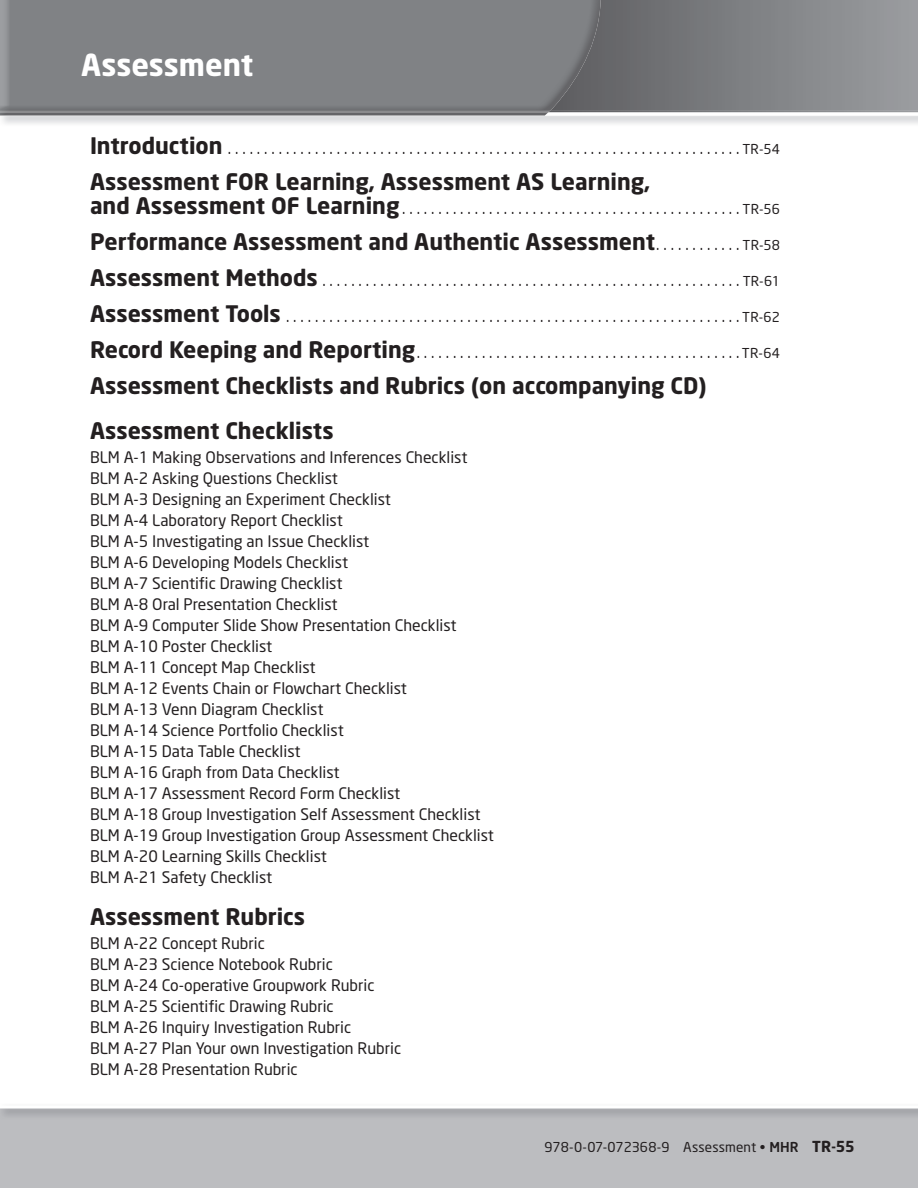
<style>
.page{position:relative;width:918px;height:1188px;background:#fff}
.page>*{position:absolute;margin:0;border:0;box-sizing:border-box;transform-origin:0 0}
.t1{font:700 30px "Neo Sans";letter-spacing:-.005em;color:#fff}
.t2{font:700 22.5px/45px "Neo Sans";color:#231f20}
.t3{font:15.75px/21px "Neo Sans";color:#231f20}
.t4{font:13.5px "Neo Sans";letter-spacing:.005em;color:#231f20}
.s1{font-weight:700;font-size:22.5px}
.s2{font-size:13.5px}
.s3{font-weight:400;font-size:15.75px}
.s4{font-weight:400;font-size:13.5px}
.s5{font-weight:500}
.s6{font-weight:700;font-size:15px}
</style>
<div class="page">
<div style="left:0;top:1107px;width:918px;height:81px;background:#bcbdc0"></div>
<svg style="left:0;top:1107px;width:918px;height:3px;background:#d4d5d7"></svg>
<svg style="left:601px;top:0;width:317px;height:110px;background:#808184"></svg>
<img style="left:551px;top:110px;width:367px;height:2px">
<svg style="left:549px;top:112px;width:369px;height:4px"></svg>
<img style="left:0;top:112px;width:549px;height:4px">
<img style="left:0;top:0;width:601px;height:110px">
<img style="left:0;top:110px;width:551px;height:2px">
<h1 class="t1" style="left:81px;top:52px;width:174px">Assessment</h1>
<p class="t3" style="left:90px;top:139px;width:692px"><span class="s1">Introduction</span> . . . . . . . . . . . . . . . . . . . . . . . . . . . . . . . . . . . . . . . . . . . . . . . . . . . . . . . . . . . . . . . . . . . . . . . <span class="s2">TR-54</span></p>
<h2 class="t2" style="left:90px;top:161px;width:562px">Assessment FOR Learning, Assessment AS Learning,</h2>
<p class="t3" style="left:90px;top:199px;width:692px"><span class="s1">and Assessment OF Learning</span> . . . . . . . . . . . . . . . . . . . . . . . . . . . . . . . . . . . . . . . . . . . . . . . <span class="s2">TR-56</span></p>
<h2 class="t2" style="left:90px;top:221px;width:691px">Performance Assessment and Authentic Assessment <span class="s3">. . . . . . . . . . . .</span> <span class="s4">TR-58</span></h2>
<p class="t3" style="left:90px;top:271px;width:691px"><span class="s1">Assessment Methods</span> . . . . . . . . . . . . . . . . . . . . . . . . . . . . . . . . . . . . . . . . . . . . . . . . . . . . . . . . . . <span class="s2">TR-61</span></p>
<p class="t3" style="left:90px;top:307px;width:692px"><span class="s1">Assessment Tools</span> . . . . . . . . . . . . . . . . . . . . . . . . . . . . . . . . . . . . . . . . . . . . . . . . . . . . . . . . . . . . . . . <span class="s2">TR-62</span></p>
<p class="t3" style="left:90px;top:343px;width:692px"><span class="s1">Record Keeping and Reporting</span> . . . . . . . . . . . . . . . . . . . . . . . . . . . . . . . . . . . . . . . . . . . . . <span class="s2">TR-64</span></p>
<h2 class="t2" style="left:90px;top:365px;width:618px">Assessment Checklists and Rubrics (on accompanying CD)<br>Assessment Checklists</h2>
<p class="t3" style="left:90px;top:448px;width:405px">BLM A-1 Making Observations and Inferences Checklist BLM A-2 Asking Questions Checklist<br>BLM A-3 Designing an Experiment Checklist<br>BLM A-4 Laboratory Report Checklist<br>BLM A-5 Investigating an Issue Checklist<br>BLM A-6 Developing Models Checklist<br>BLM A-7 Scientific Drawing Checklist<br>BLM A-8 Oral Presentation Checklist<br>BLM A-9 Computer Slide Show Presentation Checklist<br>BLM A-10 Poster Checklist<br>BLM A-11 Concept Map Checklist<br>BLM A-12 Events Chain or Flowchart Checklist<br>BLM A-13 Venn Diagram Checklist<br>BLM A-14 Science Portfolio Checklist<br>BLM A-15 Data Table Checklist<br>BLM A-16 Graph from Data Checklist<br>BLM A-17 Assessment Record Form Checklist<br>BLM A-18 Group Investigation Self Assessment Checklist BLM A-19 Group Investigation Group Assessment Checklist BLM A-20 Learning Skills Checklist<br>BLM A-21 Safety Checklist</p>
<h2 class="t2" style="left:90px;top:896px;width:217px">Assessment Rubrics</h2>
<p class="t3" style="left:90px;top:934px;width:313px">BLM A-22 Concept Rubric<br>BLM A-23 Science Notebook Rubric<br>BLM A-24 Co-operative Groupwork Rubric BLM A-25 Scientific Drawing Rubric<br>BLM A-26 Inquiry Investigation Rubric<br>BLM A-27 Plan Your own Investigation Rubric BLM A-28 Presentation Rubric</p>
<p class="t4" style="left:545px;top:1142px;width:312px">978-0-07-072368-9 Assessment • <span class="s5">MHR</span> <span class="s6">TR-55</span></p>
</div>
